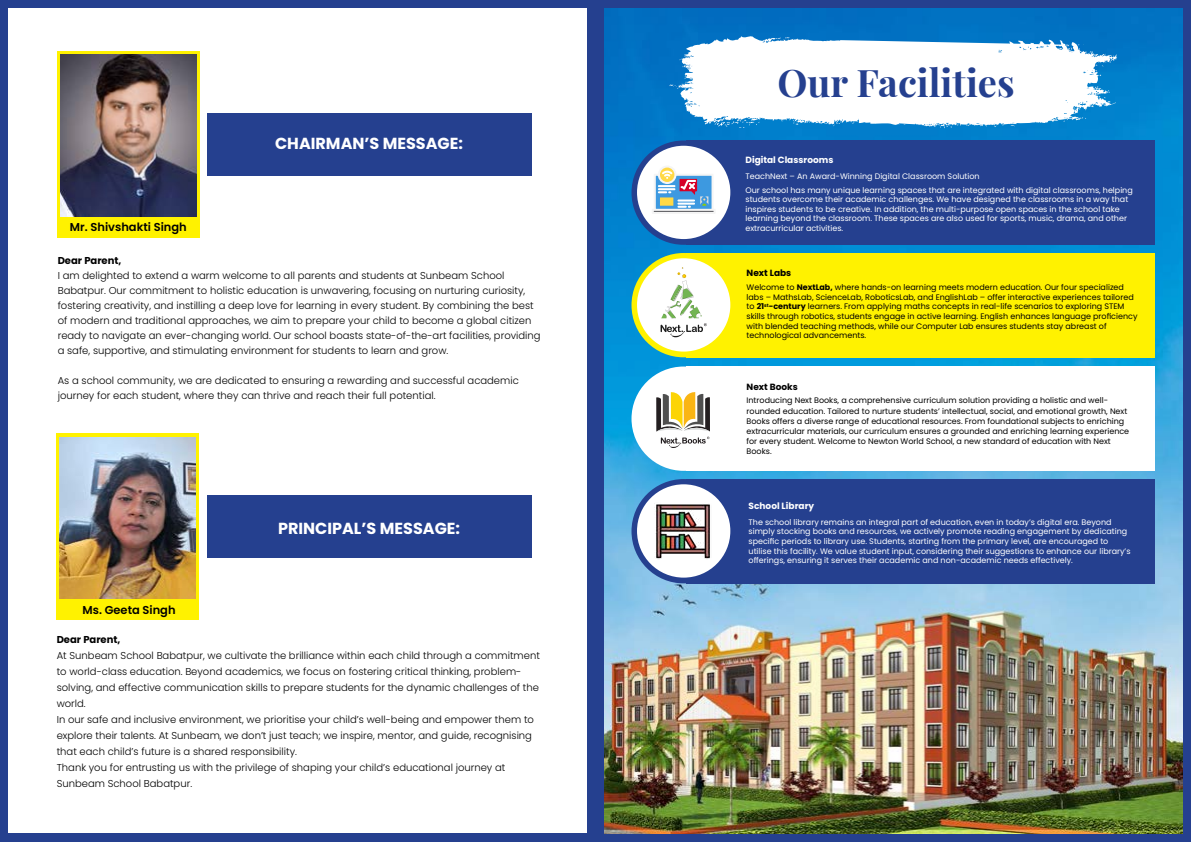
<style>
.page{position:relative;width:1191px;height:842px;background:#fff}
.page>*{position:absolute;margin:0;border:0;box-sizing:border-box;transform-origin:0 0}
.t1{font:700 38px "Playfair Display";color:#25408f}
.t2{font:700 16px "Poppins";color:#fff}
.t3{font:600 11.4px "Poppins";color:#000}
.t4{font:300 10px/16px "Poppins";color:#000}
.t5{font:700 10px "Poppins";color:#000}
.t6{font:700 9px "Poppins";color:#fff}
.t7{font:700 9px "Poppins";color:#000}
.t8{font:8px/9.6px "Poppins";color:#000}
.t9{font:8px/9.6px "Poppins";color:#fff}
.s1{font-weight:700}
</style>
<div class="page">
<div style="left:0;top:0;width:595px;height:842px;background:#25408f"></div>
<div style="left:595px;top:0;width:596px;height:842px;background:#25408f"></div>
<div style="left:9px;top:9px;width:578px;height:824px;background:#fff"></div>
<img style="left:604px;top:9px;width:578px;height:824px">
<svg style="left:58px;top:51px;width:142px;height:186px;background:#e8dd0d"></svg>
<div style="left:57px;top:434px;width:142px;height:186px;background:#fff200"></div>
<img style="left:61px;top:55px;width:135px;height:161px">
<img style="left:60px;top:437px;width:135px;height:162px">
<hr style="left:58px;top:229px;width:132px;height:1px;background:#fff200">
<div style="left:207px;top:113px;width:324px;height:63px;background:#25408f"></div>
<div style="left:207px;top:496px;width:324px;height:62px;background:#25408f"></div>
<svg style="left:678px;top:35px;width:439px;height:92px;background:#d4e8f5"></svg>
<svg style="left:688px;top:100px;width:9px;height:5px"></svg>
<svg style="left:1059px;top:44px;width:13px;height:7px"></svg>
<svg style="left:1078px;top:44px;width:36px;height:32px"></svg>
<svg style="left:1096px;top:86px;width:19px;height:19px"></svg>
<svg style="left:939px;top:123px;width:19px;height:5px"></svg>
<svg style="left:833px;top:123px;width:7px;height:3px"></svg>
<svg style="left:776px;top:37px;width:14px;height:3px"></svg>
<svg style="left:714px;top:120px;width:45px;height:8px"></svg>
<svg style="left:682px;top:66px;width:7px;height:4px"></svg>
<svg style="left:669px;top:78px;width:24px;height:12px"></svg>
<svg style="left:679px;top:55px;width:8px;height:5px"></svg>
<div style="left:686px;top:140px;width:469px;height:105px;background:#25408f"></div>
<div style="left:686px;top:366px;width:469px;height:105px;background:#fff"></div>
<div style="left:686px;top:253px;width:469px;height:104px;background:#fff200"></div>
<div style="left:686px;top:479px;width:469px;height:104px;background:#25408f"></div>
<svg style="left:631px;top:140px;width:105px;height:105px"></svg>
<div style="left:631px;top:366px;width:105px;height:105px;background:#fff;border-radius:50%"></div>
<div style="left:631px;top:253px;width:105px;height:104px;background:#fff200;border-radius:50%"></div>
<div style="left:631px;top:479px;width:105px;height:104px;background:#25408f;border-radius:50%"></div>
<div style="left:637px;top:146px;width:93px;height:93px;background:#fff;border-radius:50%"></div>
<div style="left:637px;top:258px;width:93px;height:94px;background:#fff;border-radius:50%"></div>
<div style="left:637px;top:484px;width:93px;height:94px;background:#fff;border-radius:50%"></div>
<svg style="left:653px;top:167px;width:61px;height:45px"></svg>
<svg style="left:660px;top:267px;width:47px;height:71px"></svg>
<svg style="left:656px;top:392px;width:54px;height:56px"></svg>
<img style="left:654px;top:503px;width:56px;height:56px">
<p class="t3" style="left:70px;top:220px;width:118px">Mr. Shivshakti Singh</p>
<h2 class="t2" style="left:275px;top:134px;width:189px">CHAIRMAN’S MESSAGE:</h2>
<p class="t5" style="left:58px;top:254px;width:65px">Dear Parent,</p>
<p class="t4" style="left:58px;top:268px;width:484px;line-height:15px">I am delighted to extend a warm welcome to all parents and students at Sunbeam School Babatpur. Our commitment to holistic education is unwavering, focusing on nurturing curiosity, fostering creativity, and instilling a deep love for learning in every student. By combining the best of modern and traditional approaches, we aim to prepare your child to become a global citizen ready to navigate an ever-changing world. Our school boasts state-of-the-art facilities, providing a safe, supportive, and stimulating environment for students to learn and grow.</p>
<p class="t4" style="left:58px;top:373px;width:462px;line-height:15px">As a school community, we are dedicated to ensuring a rewarding and successful academic journey for each student, where they can thrive and reach their full potential.</p>
<p class="t3" style="left:82px;top:603px;width:95px">Ms. Geeta Singh</p>
<h2 class="t2" style="left:278px;top:519px;width:183px">PRINCIPAL’S MESSAGE:</h2>
<p class="t5" style="left:57px;top:633px;width:65px">Dear Parent,</p>
<p class="t4" style="left:57px;top:647px;width:485px">At Sunbeam School Babatpur, we cultivate the brilliance within each child through a commitment to world-class education. Beyond academics, we focus on fostering critical thinking, problem&shy;solving, and effective communication skills to prepare students for the dynamic challenges of the world.<br>In our safe and inclusive environment, we prioritise your child’s well-being and empower them to explore their talents. At Sunbeam, we don’t just teach; we inspire, mentor, and guide, recognising that each child’s future is a shared responsibility.<br>Thank you for entrusting us with the privilege of shaping your child’s educational journey at Sunbeam School Babatpur.</p>
<h1 class="t1" style="left:777px;top:53px;width:239px">Our Facilities</h1>
<p class="t6" style="left:745px;top:155px;width:89px">Digital Classrooms</p>
<p class="t9" style="left:745px;top:169px;width:389px;line-height:13.7px">TeachNext – An Award-Winning Digital Classroom Solution<br>Our school has many unique learning spaces that are integrated with digital classrooms, helping</p>
<p class="t9" style="left:745px;top:195px;width:384px">students overcome their academic challenges. We have designed the classrooms in a way that inspires students to be creative. In addition, the multi-purpose open spaces in the school take learning beyond the classroom. These spaces are also used for sports, music, drama, and other extracurricular activities.</p>
<p class="t7" style="left:746px;top:268px;width:46px">Next Labs</p>
<p class="t8" style="left:746px;top:283px;width:392px">Welcome to <span class="s1">NextLab,</span> where hands-on learning meets modern education. Our four specialized labs – MathsLab, ScienceLab, RoboticsLab, and EnglishLab – offer interactive experiences tailored to <span class="s1">21</span><sup>st</sup><span class="s1">-century</span> learners. From applying maths concepts in real-life scenarios to exploring STEM skills through robotics, students engage in active learning. English enhances language proficiency with blended teaching methods, while our Computer Lab ensures students stay abreast of technological advancements.</p>
<p class="t7" style="left:746px;top:382px;width:53px">Next Books</p>
<p class="t8" style="left:746px;top:396px;width:384px;line-height:10px">Introducing Next Books, a comprehensive curriculum solution providing a holistic and well&shy;rounded education. Tailored to nurture students’ intellectual, social, and emotional growth, Next Books offers a diverse range of educational resources. From foundational subjects to enriching extracurricular materials, our curriculum ensures a grounded and enriching learning experience for every student. Welcome to Newton World School, a new standard of education with Next Books.</p>
<p class="t6" style="left:748px;top:501px;width:67px">School Library</p>
<p class="t9" style="left:748px;top:517px;width:383px">The school library remains an integral part of education, even in today’s digital era. Beyond simply stocking books and resources, we actively promote reading engagement by dedicating specific periods to library use. Students, starting from the primary level, are encouraged to utilise this facility. We value student input, considering their suggestions to enhance our library’s offerings, ensuring it serves their academic and non-academic needs effectively.</p>
</div>
